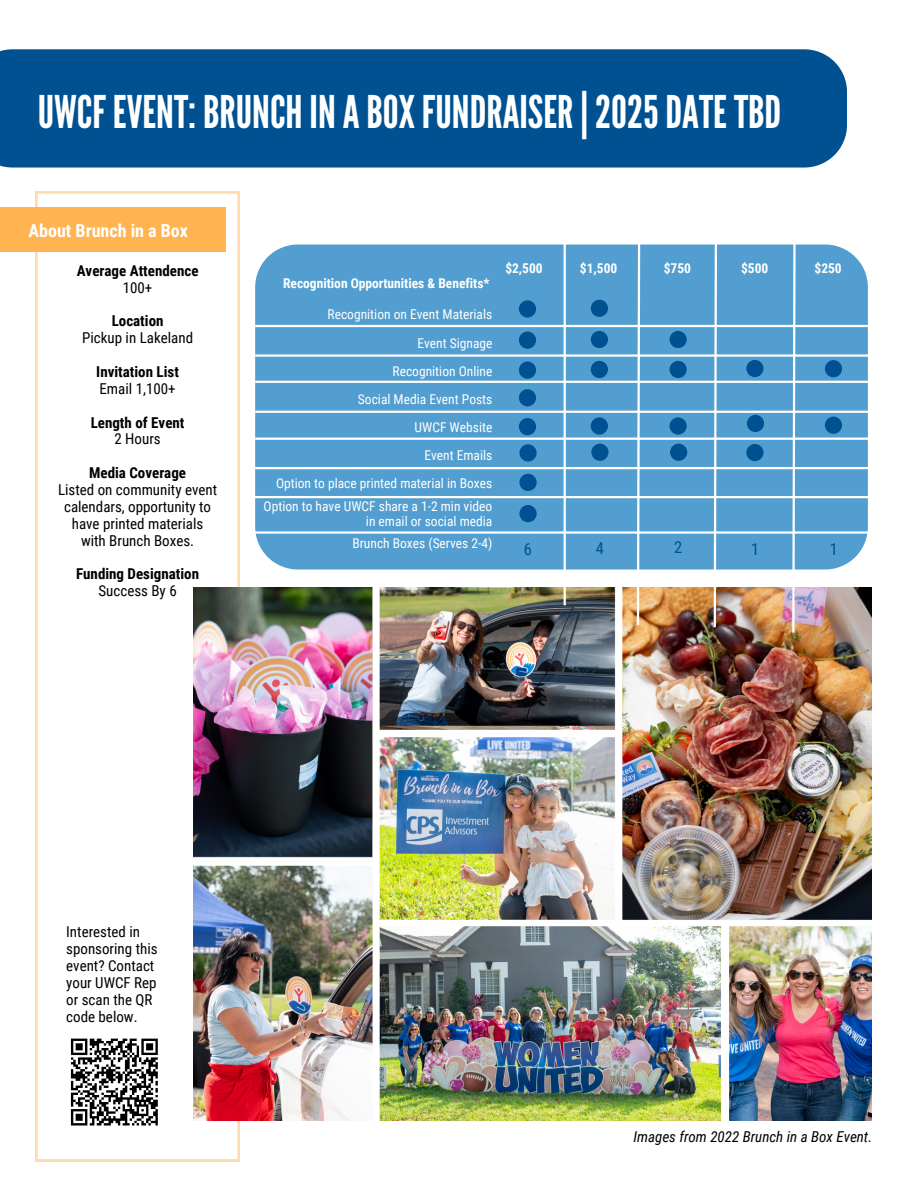
<style>
.page{position:relative;width:918px;height:1188px;background:#fff}
.page>*{position:absolute;margin:0;border:0;box-sizing:border-box;transform-origin:0 0}
.t1{font:45px "League Gothic";color:#fff}
.t2{font:700 18px "Roboto Condensed";color:#fff}
.t3{font:16.5px "Roboto Condensed";color:#005191}
.t4{font:15px/16.8px "Roboto Condensed";color:#000;text-align:center}
.t5{font:700 15px "Roboto Condensed";color:#000}
.t6{font:italic 15px "Roboto Condensed";color:#000}
.t7{font:13.5px/15.8px "Roboto Condensed";color:#fff;text-align:right}
.t8{font:700 13.5px "Roboto Condensed";color:#fff}
</style>
<div class="page">
<div style="left:0;top:49px;width:847px;height:119px;background:#005191"></div>
<svg style="left:36px;top:191px;width:203px;height:970px"></svg>
<div style="left:0;top:207px;width:226px;height:44px;background:#ffb351"></div>
<img style="left:193px;top:587px;width:679px;height:533px">
<div style="left:255px;top:245px;width:613px;height:325px;background:#539ed0"></div>
<hr style="left:564px;top:229px;width:2px;height:376px;background:#fff">
<svg style="left:636px;top:244px;width:5px;height:383px"></svg>
<svg style="left:713px;top:244px;width:5px;height:386px"></svg>
<svg style="left:791px;top:244px;width:6px;height:391px"></svg>
<hr style="left:255px;top:325px;width:663px;height:2px;background:#fff">
<hr style="left:255px;top:354px;width:663px;height:3px;background:#fff">
<hr style="left:255px;top:381px;width:663px;height:2px;background:#fff">
<hr style="left:255px;top:411px;width:663px;height:2px;background:#fff">
<hr style="left:255px;top:438px;width:663px;height:2px;background:#fff">
<hr style="left:255px;top:467px;width:663px;height:2px;background:#fff">
<div style="left:519px;top:300px;width:17px;height:18px;background:#005191;border-radius:50%"></div>
<div style="left:519px;top:332px;width:17px;height:17px;background:#005191;border-radius:50%"></div>
<div style="left:519px;top:362px;width:17px;height:17px;background:#005191;border-radius:50%"></div>
<div style="left:519px;top:389px;width:17px;height:17px;background:#005191;border-radius:50%"></div>
<div style="left:519px;top:418px;width:17px;height:17px;background:#005191;border-radius:50%"></div>
<div style="left:519px;top:444px;width:18px;height:18px;background:#005191;border-radius:50%"></div>
<div style="left:591px;top:300px;width:17px;height:17px;background:#005191;border-radius:50%"></div>
<div style="left:591px;top:331px;width:17px;height:17px;background:#005191;border-radius:50%"></div>
<div style="left:591px;top:361px;width:17px;height:17px;background:#005191;border-radius:50%"></div>
<div style="left:591px;top:417px;width:17px;height:18px;background:#005191;border-radius:50%"></div>
<div style="left:591px;top:444px;width:18px;height:17px;background:#005191;border-radius:50%"></div>
<div style="left:670px;top:331px;width:17px;height:17px;background:#005191;border-radius:50%"></div>
<div style="left:669px;top:361px;width:18px;height:17px;background:#005191;border-radius:50%"></div>
<div style="left:669px;top:417px;width:18px;height:18px;background:#005191;border-radius:50%"></div>
<div style="left:670px;top:444px;width:17px;height:17px;background:#005191;border-radius:50%"></div>
<div style="left:746px;top:360px;width:18px;height:17px;background:#005191;border-radius:50%"></div>
<div style="left:746px;top:444px;width:18px;height:17px;background:#005191;border-radius:50%"></div>
<div style="left:825px;top:360px;width:17px;height:17px;background:#005191;border-radius:50%"></div>
<div style="left:825px;top:417px;width:17px;height:17px;background:#005191;border-radius:50%"></div>
<hr style="left:255px;top:496px;width:663px;height:2px;background:#fff">
<hr style="left:253px;top:531px;width:665px;height:3px;background:#fff">
<div style="left:519px;top:474px;width:18px;height:17px;background:#005191;border-radius:50%"></div>
<div style="left:519px;top:505px;width:18px;height:17px;background:#005191;border-radius:50%"></div>
<div style="left:747px;top:415px;width:17px;height:17px;background:#005191;border-radius:50%"></div>
<div style="left:66px;top:1034px;width:97px;height:96px;background:#fff"></div>
<svg style="left:70px;top:1038px;width:88px;height:88px"></svg>
<p class="t1" style="left:38px;top:86px;width:745px">UWCF EVENT:BRUNCHINABOXFUNDRAISER|2025DATETBD</p>
<p class="t2" style="left:29px;top:220px;width:161px">About Brunch in a Box</p>
<p class="t5" style="left:77px;top:262px;width:123px">Average Attendence</p>
<p class="t4" style="left:123px;top:279px;width:31px">100+</p>
<p class="t5" style="left:112px;top:312px;width:53px">Location</p>
<p class="t4" style="left:82px;top:330px;width:113px">Pickup in Lakeland</p>
<p class="t5" style="left:96px;top:363px;width:84px">Invitation List</p>
<p class="t4" style="left:100px;top:380px;width:78px">Email 1,100+</p>
<p class="t5" style="left:91px;top:414px;width:95px">Length of Event</p>
<p class="t4" style="left:114px;top:431px;width:48px">2 Hours</p>
<p class="t5" style="left:89px;top:464px;width:98px">Media Coverage</p>
<p class="t4" style="left:58px;top:482px;width:161px">Listed on community event calendars, opportunity to have printed materials with Brunch Boxes.</p>
<p class="t5" style="left:76px;top:566px;width:124px">Funding Designation</p>
<p class="t4" style="left:98px;top:583px;width:80px">Success By 6</p>
<p class="t8" style="left:283px;top:275px;width:208px">Recognition Opportunities &amp; Benefits*</p>
<h3 class="t7" style="left:328px;top:307px;width:166px">Recognition on Event Materials</h3>
<p class="t7" style="left:417px;top:335px;width:77px">Event Signage</p>
<p class="t7" style="left:393px;top:363px;width:101px">Recognition Online</p>
<p class="t7" style="left:358px;top:391px;width:136px">Social Media Event Posts</p>
<p class="t7" style="left:415px;top:419px;width:79px">UWCF Website</p>
<p class="t7" style="left:424px;top:448px;width:70px">Event Emails</p>
<p class="t7" style="left:276px;top:476px;width:218px">Option to place printed material in Boxes</p>
<p class="t7" style="left:264px;top:498px;width:230px">Option to have UWCF share a 1-2 min video in email or social media</p>
<p class="t7" style="left:353px;top:535px;width:141px">Brunch Boxes (Serves 2-4)</p>
<p class="t8" style="left:505px;top:261px;width:39px">$2,500</p>
<h3 class="t8" style="left:580px;top:261px;width:39px">$1,500</h3>
<p class="t8" style="left:664px;top:261px;width:29px">$750</p>
<h3 class="t8" style="left:741px;top:261px;width:29px">$500</h3>
<p class="t8" style="left:815px;top:261px;width:29px">$250</p>
<h3 class="t3" style="left:524px;top:540px;width:10px">6</h3>
<p class="t3" style="left:596px;top:539px;width:10px">4</p>
<h3 class="t3" style="left:674px;top:538px;width:10px">2</h3>
<p class="t3" style="left:751px;top:540px;width:10px">1</p>
<p class="t3" style="left:830px;top:540px;width:10px">1</p>
<h3 class="t4" style="left:66px;top:924px;width:93px;text-align:left">Interested in sponsoring this event? Contact your UWCF Rep or scan the QR code below.</h3>
<h2 class="t6" style="left:633px;top:1128px;width:240px">Images from 2022 Brunch in a Box Event.</h2>
</div>
